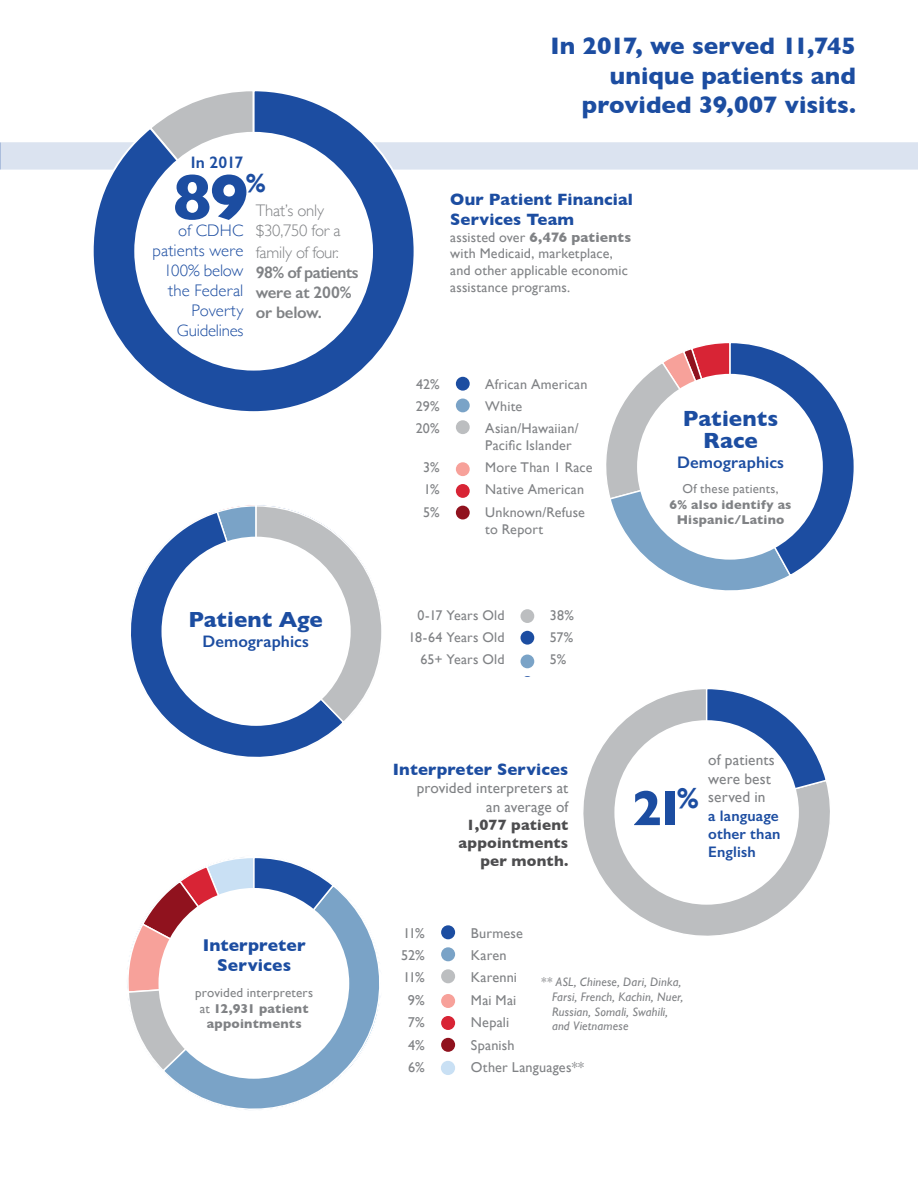
<style>
.page{position:relative;width:918px;height:1188px;background:#fff}
.page>*{position:absolute;margin:0;border:0;box-sizing:border-box;transform-origin:0 0}
.t1{font:700 65.25px "Gill Sans";color:#1c4da1}
.t2{font:700 50.1px "Gill Sans";color:#1c4da1}
.t3{font:700 26.55px "Gill Sans";color:#1c4da1}
.t4{font:700 24.3px/29.2px "Gill Sans";color:#1c4da1;text-align:right}
.t5{font:700 22.35px/22.4px "Gill Sans";color:#1c4da1;text-align:center}
.t6{font:700 17.4px/20.9px "Gill Sans";letter-spacing:.005em;color:#1c4da1;text-align:center}
.t7{font:300 16.8px/20.1px "Gill Sans";letter-spacing:.005em;color:#1c4da1;text-align:right}
.t8{font:700 16.8px/20.1px "Gill Sans";letter-spacing:.005em;color:#1c4da1}
.t9{font:300 16.8px/20.1px "Gill Sans";letter-spacing:-.015em;color:#808285}
.t10{font:600 16.8px/20.1px "Gill Sans";letter-spacing:-.025em;color:#808285}
.t11{font:600 16.8px "Gill Sans";letter-spacing:.005em;color:#1c4da1}
.t12{font:600 16.65px "Gill Sans";letter-spacing:.005em;color:#1c4da1}
.t13{font:15.3px/18.5px "Gill Sans";letter-spacing:.01em;color:#808285}
.t14{font:600 15.3px/18.5px "Gill Sans";letter-spacing:.01em;color:#1c4da1;text-align:justify}
.t15{font:15.15px/18.3px "Gill Sans";letter-spacing:.01em;color:#808285;text-align:right}
.t16{font:700 15.15px/18.3px "Gill Sans";letter-spacing:.01em;color:#4d4d4f;text-align:right}
.t17{font:14.25px/22.5px "Gill Sans";letter-spacing:.015em;color:#808285;text-align:center}
.t18{font:14.1px/22.2px "Gill Sans";letter-spacing:.015em;color:#808285}
.t19{font:13.95px/22px "Gill Sans";letter-spacing:.01em;color:#808285;text-align:justify}
.t20{font:700 13.05px/15.6px "Gill Sans";letter-spacing:.015em;color:#808285;text-align:center}
.t21{font:700 12.9px/15.5px "Gill Sans";letter-spacing:.015em;color:#808285;text-align:center}
.t22{font:12.9px "Gill Sans";letter-spacing:.02em;color:#808285}
.t23{font:italic 12.3px/14.9px "Gill Sans";letter-spacing:.015em;color:#808285}
.s1{font-weight:700}
.s2{font-weight:400}
</style>
<div class="page">
<svg style="left:130px;top:505px;width:252px;height:252px"></svg>
<div style="left:162px;top:537px;width:189px;height:189px;background:#fff;border-radius:50%"></div>
<div style="left:521px;top:631px;width:13px;height:14px;background:#1c4da1;border-radius:50%"></div>
<div style="left:521px;top:609px;width:13px;height:14px;background:#bcbec0;border-radius:50%"></div>
<div style="left:521px;top:655px;width:13px;height:13px;background:#7aa3c7;border-radius:50%"></div>
<div style="left:456px;top:377px;width:14px;height:14px;background:#1c4da1;border-radius:50%"></div>
<div style="left:456px;top:399px;width:14px;height:13px;background:#7aa3c7;border-radius:50%"></div>
<div style="left:456px;top:420px;width:14px;height:14px;background:#bcbec0;border-radius:50%"></div>
<div style="left:456px;top:462px;width:14px;height:14px;background:#f7a19a;border-radius:50%"></div>
<div style="left:456px;top:484px;width:14px;height:14px;background:#d82435;border-radius:50%"></div>
<div style="left:456px;top:506px;width:14px;height:13px;background:#90121e;border-radius:50%"></div>
<svg style="left:606px;top:343px;width:248px;height:248px"></svg>
<div style="left:637px;top:374px;width:186px;height:186px;background:#fff;border-radius:50%"></div>
<svg style="left:0;top:142px;width:918px;height:28px;background:#dbe3f0"></svg>
<svg style="left:91px;top:91px;width:325px;height:321px"></svg>
<div style="left:134px;top:132px;width:239px;height:239px;background:#fff;border-radius:50%"></div>
<svg style="left:583px;top:689px;width:247px;height:247px"></svg>
<svg style="left:705px;top:689px;width:123px;height:125px"></svg>
<div style="left:614px;top:720px;width:185px;height:185px;background:#fff;border-radius:50%"></div>
<svg style="left:127px;top:857px;width:254px;height:253px"></svg>
<div style="left:159px;top:888px;width:190px;height:191px;background:#fff;border-radius:50%"></div>
<div style="left:441px;top:925px;width:14px;height:14px;background:#1c4da1;border-radius:50%"></div>
<div style="left:441px;top:947px;width:14px;height:14px;background:#7aa3c7;border-radius:50%"></div>
<div style="left:441px;top:969px;width:14px;height:14px;background:#bcbec0;border-radius:50%"></div>
<div style="left:441px;top:994px;width:14px;height:14px;background:#f7a19a;border-radius:50%"></div>
<div style="left:441px;top:1016px;width:14px;height:14px;background:#d82435;border-radius:50%"></div>
<div style="left:441px;top:1038px;width:14px;height:14px;background:#90121e;border-radius:50%"></div>
<div style="left:441px;top:1061px;width:14px;height:14px;background:#c9e0f4;border-radius:50%"></div>
<img style="left:0;top:150px;width:1px;height:567px">
<img style="left:0;top:704px;width:1px;height:484px">
<img style="left:0;top:471px;width:1px;height:233px">
<p class="t12" style="left:191px;top:152px;width:54px">In 2017</p>
<h1 class="t1" style="left:173px;top:146px;width:77px">89</h1>
<h3 class="t3" style="left:245px;top:162px;width:23px">%</h3>
<p class="t9" style="left:256px;top:199px;width:86px">That’s only $30,750 for a</p>
<p class="t9" style="left:256px;top:241px;width:85px">family of four.</p>
<p class="t10" style="left:256px;top:262px;width:104px">98% of patients were at 200% or below.</p>
<p class="t7" style="left:153px;top:220px;width:92px">of CDHC patients were<br>100% below the Federal<br>Poverty<br>Guidelines</p>
<h3 class="t5" style="left:188px;top:608px;width:136px">Patient Age</h3>
<p class="t12" style="left:202px;top:631px;width:108px">Demographics</p>
<h3 class="t4" style="left:551px;top:31px;width:307px">In 2017, we served 11,745 unique patients and provided 39,007 visits.</h3>
<p class="t8" style="left:450px;top:189px;width:184px">Our Patient Financial<br>Services Team</p>
<p class="t19" style="left:450px;top:228px;width:183px;line-height:16.8px;text-align:left">assisted over <span class="s1">6,476 patients </span>with Medicaid, marketplace, and other applicable economic assistance programs.</p>
<p class="t18" style="left:416px;top:373px;width:26px;text-align:justify">42% 29% 20%</p>
<p class="t18" style="left:423px;top:456px;width:18px;text-align:justify">3% 1% 5%</p>
<p class="t18" style="left:485px;top:373px;width:104px">African American<br>White<br>Asian/Hawaiian/</p>
<p class="t18" style="left:485px;top:434px;width:109px">Pacific Islander<br>More Than 1 Race<br>Native American<br>Unknown/Refuse</p>
<p class="t18" style="left:485px;top:518px;width:60px">to Report</p>
<p class="t19" style="left:409px;top:604px;width:97px;text-align:right">0-17 Years Old<br>18-64 Years Old<br>65+ Years Old</p>
<p class="t19" style="left:550px;top:604px;width:26px">38% 57% 5%</p>
<h3 class="t5" style="left:683px;top:406px;width:97px">Patients<br>Race</h3>
<p class="t11" style="left:677px;top:452px;width:109px">Demographics</p>
<p class="t22" style="left:683px;top:481px;width:98px">Of these patients,</p>
<p class="t21" style="left:670px;top:496px;width:123px">6% also identify as<br>Hispanic/Latino</p>
<p class="t6" style="left:203px;top:934px;width:104px">Interpreter<br>Services</p>
<p class="t20" style="left:195px;top:984px;width:119px"><span class="s2">provided interpreters at</span> 12,931 patient appointments</p>
<p class="t8" style="left:393px;top:759px;width:177px">Interpreter Services</p>
<p class="t15" style="left:417px;top:779px;width:153px">provided interpreters at an average of</p>
<p class="t16" style="left:459px;top:815px;width:111px">1,077 patient appointments per month.</p>
<h2 class="t2" style="left:632px;top:768px;width:69px">21<sup>%</sup></h2>
<p class="t13" style="left:708px;top:751px;width:68px">of patients were best served in</p>
<p class="t14" style="left:708px;top:806px;width:74px">a language other than English</p>
<p class="t17" style="left:401px;top:921px;width:25px">11%<br>52%<br>11%<br>9%<br>7%<br>4%<br>6%</p>
<p class="t17" style="left:471px;top:921px;width:115px;text-align:left">Burmese<br>Karen<br>Karenni<br>Mai Mai<br>Nepali<br>Spanish<br>Other Languages**</p>
<p class="t23" style="left:552px;top:974px;width:133px;text-indent:-11px">** ASL, Chinese, Dari, Dinka,<br>Farsi, French, Kachin, Nuer,<br>Russian, Somali, Swahili, and Vietnamese</p>
</div>
